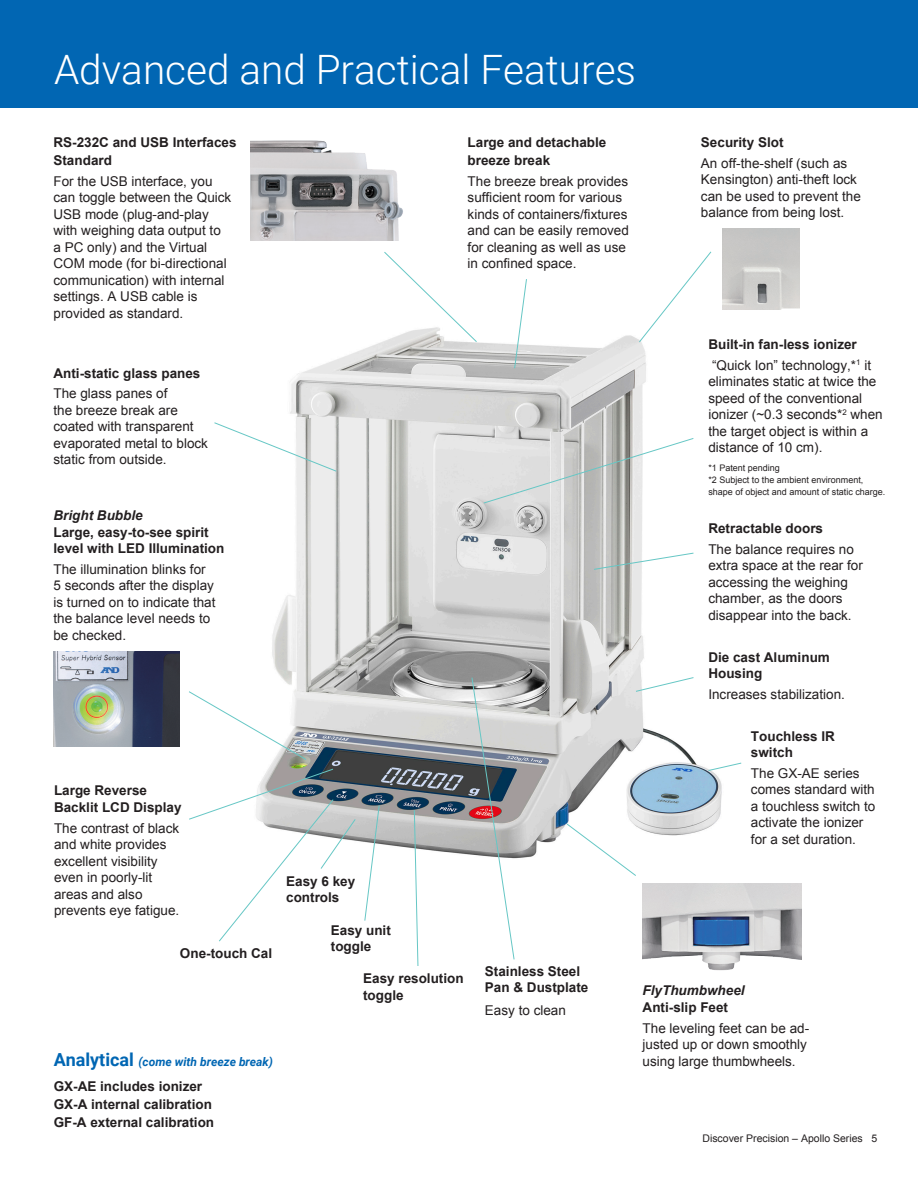
<style>
.page{position:relative;width:918px;height:1188px;background:#fff}
.page>*{position:absolute;margin:0;border:0;box-sizing:border-box;transform-origin:0 0}
.t1{font:300 40.5px "Roboto";color:#fff}
.t2{font:13.5px/16.5px "Arial";color:#231f20}
.t3{font:700 13.5px/16.5px "Arial";color:#231f20}
.t4{font:italic 700 13.5px/16.5px "Arial";color:#231f20}
.t5{font:italic 700 12px "Roboto";color:#0166b3}
.t6{font:10.5px "Arial";color:#231f20}
.t7{font:9px/12px "Arial";color:#231f20}
.s1{font-style:italic}
.s2{font-style:normal;font-size:18px}
.s3{font-style:normal}
</style>
<div class="page">
<div style="left:0;top:0;width:918px;height:108px;background:#0166b3"></div>
<img style="left:269px;top:309px;width:511px;height:578px">
<svg style="left:383px;top:252px;width:95px;height:91px"></svg>
<img style="left:250px;top:140px;width:153px;height:101px">
<svg style="left:638px;top:251px;width:74px;height:92px"></svg>
<img style="left:722px;top:228px;width:77px;height:81px">
<svg style="left:189px;top:691px;width:118px;height:70px"></svg>
<img style="left:53px;top:652px;width:127px;height:94px">
<img style="left:643px;top:884px;width:159px;height:87px">
<svg style="left:566px;top:823px;width:71px;height:54px"></svg>
<svg style="left:414px;top:809px;width:5px;height:157px"></svg>
<svg style="left:364px;top:805px;width:16px;height:116px"></svg>
<svg style="left:635px;top:677px;width:59px;height:15px"></svg>
<svg style="left:483px;top:437px;width:211px;height:67px"></svg>
<svg style="left:189px;top:768px;width:167px;height:174px"></svg>
<svg style="left:514px;top:279px;width:13px;height:90px"></svg>
<svg style="left:214px;top:422px;width:123px;height:50px"></svg>
<svg style="left:471px;top:677px;width:44px;height:283px"></svg>
<svg style="left:708px;top:762px;width:34px;height:9px"></svg>
<svg style="left:593px;top:552px;width:101px;height:18px"></svg>
<p class="t1" style="left:54px;top:42px;width:584px">Advanced and Practical Features</p>
<p class="t3" style="left:53px;top:134px;width:185px;line-height:18px">RS-232C and USB Interfaces<br>Standard</p>
<p class="t2" style="left:53px;top:173px;width:179px">For the USB interface, you can toggle between the Quick<br>USB mode (plug-and-play with weighing data output to a PC only) and the Virtual<br>COM mode (for bi-directional communication) with internal settings. A USB cable is provided as standard.</p>
<p class="t3" style="left:53px;top:365px;width:149px">Anti-static glass panes</p>
<p class="t2" style="left:53px;top:385px;width:156px">The glass panes of<br>the breeze break are coated with transparent evaporated metal to block static from outside.</p>
<p class="t3" style="left:53px;top:508px;width:173px"><span class="s1">Bright Bubble<br></span>Large, easy-to-see spirit level with LED Illumination</p>
<p class="t2" style="left:53px;top:561px;width:164px">The illumination blinks for<br>5 seconds after the display is turned on to indicate that the balance level needs to be checked.</p>
<p class="t3" style="left:54px;top:783px;width:129px">Large Reverse<br>Backlit LCD Display</p>
<p class="t2" style="left:54px;top:820px;width:127px">The contrast of black and white provides excellent visibility even in poorly-lit areas and also prevents eye fatigue.</p>
<p class="t3" style="left:180px;top:945px;width:94px">One-touch Cal</p>
<p class="t5" style="left:54px;top:1053px;width:221px"><span class="s2">Analytical</span> (come with breeze break)</p>
<p class="t3" style="left:54px;top:1078px;width:150px">GX-AE includes ionizer</p>
<p class="t3" style="left:54px;top:1096px;width:160px">GX-A internal calibration</p>
<p class="t3" style="left:54px;top:1114px;width:162px">GF-A external calibration</p>
<p class="t3" style="left:468px;top:134px;width:140px;line-height:18px">Large and detachable breeze break</p>
<p class="t2" style="left:468px;top:173px;width:163px">The breeze break provides sufficient room for various kinds of containers/fixtures and can be easily removed for cleaning as well as use in confined space.</p>
<p class="t3" style="left:701px;top:134px;width:84px">Security Slot</p>
<p class="t2" style="left:701px;top:155px;width:161px">An off-the-shelf (such as<br>Kensington) anti-theft lock can be used to prevent the balance from being lost.</p>
<p class="t3" style="left:286px;top:873px;width:71px">Easy 6 key controls</p>
<p class="t3" style="left:331px;top:922px;width:62px">Easy unit toggle</p>
<p class="t3" style="left:363px;top:971px;width:102px">Easy resolution toggle</p>
<p class="t3" style="left:485px;top:963px;width:105px">Stainless Steel<br>Pan &amp; Dustplate</p>
<p class="t2" style="left:485px;top:1002px;width:83px">Easy to clean</p>
<p class="t3" style="left:708px;top:336px;width:150px">Built-in fan-less ionizer</p>
<p class="t2" style="left:708px;top:357px;width:176px">“Quick Ion” technology,*<sup>1</sup> it eliminates static at twice the speed of the conventional ionizer (~0.3 seconds*<sup>2</sup> when the target object is within a distance of 10 cm).</p>
<p class="t7" style="left:708px;top:462px;width:73px">*1 Patent pending</p>
<p class="t7" style="left:708px;top:474px;width:179px">*2 Subject to the ambient environment, shape of object and amount of static charge.</p>
<p class="t3" style="left:708px;top:520px;width:116px">Retractable doors</p>
<p class="t2" style="left:708px;top:541px;width:156px">The balance requires no extra space at the rear for accessing the weighing chamber, as the doors disappear into the back.</p>
<p class="t3" style="left:708px;top:649px;width:123px">Die cast Aluminum<br>Housing</p>
<p class="t2" style="left:708px;top:686px;width:138px">Increases stabilization.</p>
<p class="t3" style="left:751px;top:728px;width:86px">Touchless IR switch</p>
<p class="t2" style="left:751px;top:765px;width:126px">The GX-AE series comes standard with a touchless switch to activate the ionizer for a set duration.</p>
<p class="t4" style="left:643px;top:983px;width:104px">FlyThumbwheel<br><span class="s3">Anti-slip Feet</span></p>
<p class="t2" style="left:643px;top:1020px;width:168px">The leveling feet can be ad&shy;justed up or down smoothly using large thumbwheels.</p>
<p class="t6" style="left:702px;top:1131px;width:177px">Discover Precision – Apollo Series 5</p>
</div>
